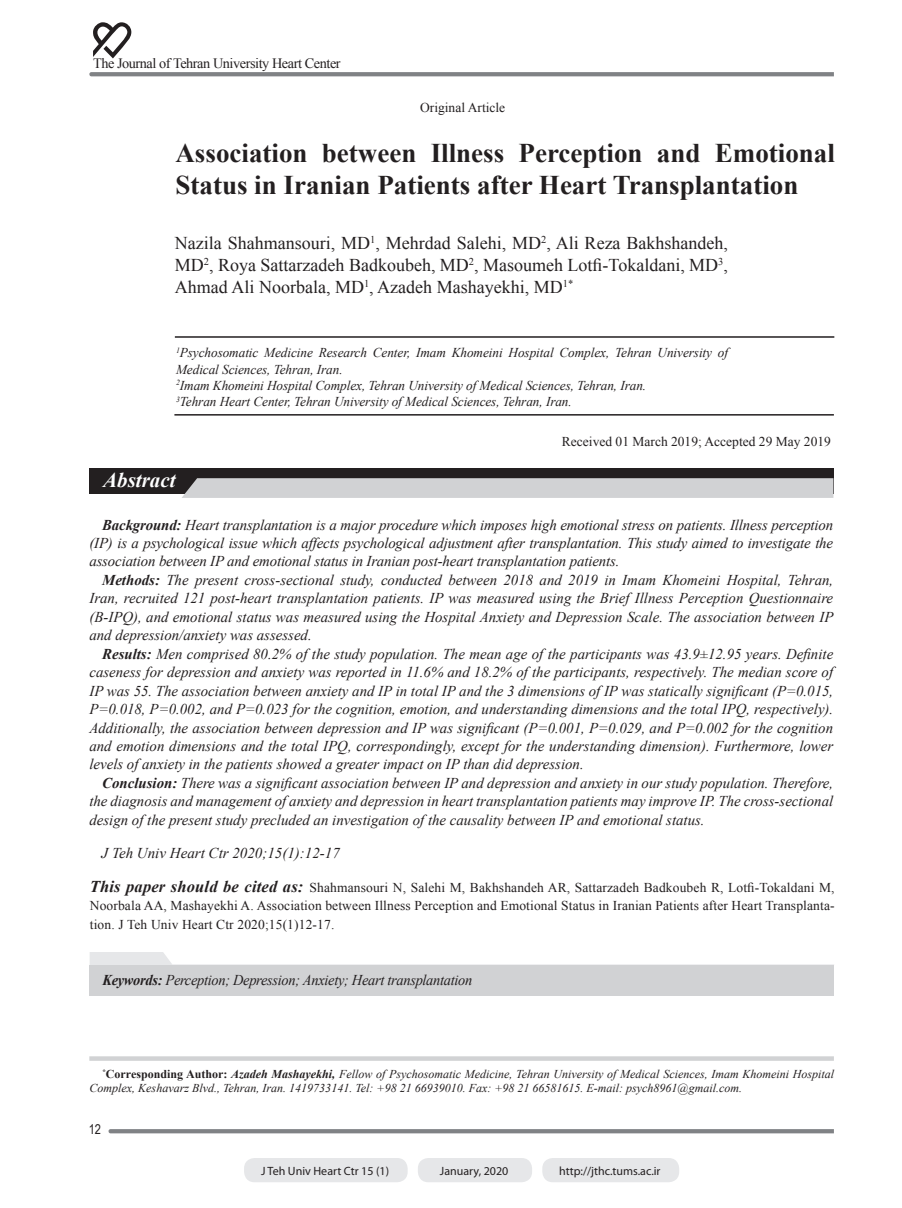
<style>
.page{position:relative;width:902px;height:1208px;background:#fff}
.page>*{position:absolute;margin:0;border:0;box-sizing:border-box;transform-origin:0 0}
.Titre_Maghale_01{font:700 27px/32.4px "Times New Roman";color:#231f20}
.t1{font:italic 700 21px "Times New Roman";color:#fff}
.Asamei_Nevisandegane{font:18px/21.6px "Times New Roman";color:#231f20;text-align:justify}
.Matne_Abstract__01{font:italic 15px/18.5px "Times New Roman";color:#231f20;text-align:justify}
.Keyword_01{font:italic 15px "Times New Roman";letter-spacing:-.02em;color:#231f20;scale:.96 1}
.t2{font:14.25px "Times New Roman";letter-spacing:-.03em;color:#231f20}
.t3{font:13.5px/18.5px "Times New Roman";color:#231f20;text-align:justify}
.Asamie_Nevisandegane{font:italic 13.5px/16.2px "Times New Roman";letter-spacing:-.005em;color:#231f20}
.t4{font:13.5px "Arial Narrow";color:#231f20}
.t5{font:italic 12px/14.4px "Times New Roman";color:#231f20}
.t6{font:12px "Myriad Pro";color:#231f20}
.s1{font-weight:700}
.s2{font-weight:700;font-style:italic;font-size:16.5px}
.s3{font-weight:700;font-style:normal}
</style>
<div class="page">
<svg style="left:89px;top:1056px;width:744px;height:4px;background:#d4d5d7"></svg>
<svg style="left:93px;top:22px;width:38px;height:36px"></svg>
<svg style="left:89px;top:72px;width:744px;height:4px;background:#838588"></svg>
<svg style="left:108px;top:1129px;width:725px;height:4px;background:#838588"></svg>
<div style="left:244px;top:1158px;width:163px;height:24px;background:#e6e7e9;border-radius:11px"></div>
<div style="left:542px;top:1158px;width:137px;height:24px;background:#e6e7e9;border-radius:11px"></div>
<div style="left:418px;top:1158px;width:114px;height:24px;background:#e6e7e9;border-radius:11px"></div>
<hr style="left:175px;top:336px;width:659px;height:2px;background:#231f20">
<hr style="left:174px;top:414px;width:659px;height:1px;background:#231f20">
<div style="left:89px;top:468px;width:744px;height:26px;background:#231f20"></div>
<div style="left:182px;top:478px;width:651px;height:20px;background:#d1d2d4"></div>
<svg style="left:90px;top:952px;width:744px;height:13px"></svg>
<div style="left:90px;top:965px;width:744px;height:30px;background:#d1d2d4"></div>
<p class="t2" style="left:93px;top:54px;width:249px">The Journal of Tehran University Heart Center</p>
<p class="t3" style="left:420px;top:98px;width:87px">Original Article</p>
<p class="Titre_Maghale_01" style="left:175px;top:136px;width:661px">Association between Illness Perception and Emotional<br>Status in Iranian Patients after Heart Transplantation</p>
<p class="Asamei_Nevisandegane" style="left:175px;top:232px;width:554px">Nazila Shahmansouri, MD<sup>1</sup>, Mehrdad Salehi, MD<sup>2</sup>, Ali Reza Bakhshandeh, MD<sup>2</sup>, Roya Sattarzadeh Badkoubeh, MD<sup>2</sup>, Masoumeh Lotfi-Tokaldani, MD<sup>3</sup>, Ahmad Ali Noorbala, MD<sup>1</sup>, Azadeh Mashayekhi, MD<sup>1*</sup></p>
<p class="Asamie_Nevisandegane" style="left:176px;top:344px;width:553px"><sup>1</sup>Psychosomatic Medicine Research Center, Imam Khomeini Hospital Complex, Tehran University of<br>Medical Sciences, Tehran, Iran.</p>
<p class="Asamie_Nevisandegane" style="left:176px;top:377px;width:471px"><sup>2</sup>Imam Khomeini Hospital Complex, Tehran University of Medical Sciences, Tehran, Iran.</p>
<p class="Asamie_Nevisandegane" style="left:176px;top:393px;width:397px"><sup>3</sup>Tehran Heart Center, Tehran University of Medical Sciences, Tehran, Iran.</p>
<p class="t1" style="left:103px;top:465px;width:74px">Abstract</p>
<p class="t3" style="left:562px;top:432px;width:270px">Received 01 March 2019; Accepted 29 May 2019</p>
<p class="Matne_Abstract__01" style="left:89px;top:515px;width:745px;text-indent:13px"><span class="s1">Background:</span> Heart transplantation is a major procedure which imposes high emotional stress on patients. Illness perception (IP) is a psychological issue which affects psychological adjustment after transplantation. This study aimed to investigate the association between IP and emotional status in Iranian post-heart transplantation patients.</p>
<p class="Matne_Abstract__01" style="left:89px;top:570px;width:745px;text-indent:13px"><span class="s1">Methods:</span> The present cross-sectional study, conducted between 2018 and 2019 in Imam Khomeini Hospital, Tehran, Iran, recruited 121 post-heart transplantation patients. IP was measured using the Brief Illness Perception Questionnaire (B-IPQ), and emotional status was measured using the Hospital Anxiety and Depression Scale. The association between IP and depression/anxiety was assessed.</p>
<p class="Matne_Abstract__01" style="left:89px;top:644px;width:745px;text-indent:13px"><span class="s1">Results:</span> Men comprised 80.2% of the study population. The mean age of the participants was 43.9±12.95 years. Definite caseness for depression and anxiety was reported in 11.6% and 18.2% of the participants, respectively. The median score of IP was 55. The association between anxiety and IP in total IP and the 3 dimensions of IP was statically significant (P=0.015, P=0.018, P=0.002, and P=0.023 for the cognition, emotion, and understanding dimensions and the total IPQ, respectively).<br>Additionally, the association between depression and IP was significant (P=0.001, P=0.029, and P=0.002 for the cognition and emotion dimensions and the total IPQ, correspondingly, except for the understanding dimension). Furthermore, lower levels of anxiety in the patients showed a greater impact on IP than did depression.</p>
<p class="Matne_Abstract__01" style="left:89px;top:773px;width:745px;text-indent:13px"><span class="s1">Conclusion:</span> There was a significant association between IP and depression and anxiety in our study population. Therefore, the diagnosis and management of anxiety and depression in heart transplantation patients may improve IP. The cross-sectional design of the present study precluded an investigation of the causality between IP and emotional status.</p>
<p class="Matne_Abstract__01" style="left:102px;top:843px;width:240px">J Teh Univ Heart Ctr 2020;15(1):12-17</p>
<p class="t3" style="left:90px;top:878px;width:746px"><span class="s2">This paper should be cited as:</span> Shahmansouri N, Salehi M, Bakhshandeh AR, Sattarzadeh Badkoubeh R, Lotfi-Tokaldani M, Noorbala AA, Mashayekhi A. Association between Illness Perception and Emotional Status in Iranian Patients after Heart Transplanta&shy;tion. J Teh Univ Heart Ctr 2020;15(1)12-17.</p>
<p class="Keyword_01" style="left:102px;top:969px;width:387px"><span class="s1">Keywords:</span> Perception; Depression; Anxiety; Heart transplantation</p>
<p class="t5" style="left:90px;top:1066px;width:746px;text-indent:13px"><sup>*</sup><span class="s3">Corresponding Author:</span> <span class="s1">Azadeh Mashayekhi,</span> Fellow of Psychosomatic Medicine, Tehran University of Medical Sciences, Imam Khomeini Hospital<br>Complex, Keshavarz Blvd., Tehran, Iran. 1419733141. Tel: +98 21 66939010. Fax: +98 21 66581615. E-mail: psych8961@gmail.com.</p>
<p class="t4" style="left:89px;top:1119px;width:14px">12</p>
<p class="t6" style="left:261px;top:1163px;width:129px">J Teh Univ Heart Ctr 15 (1)</p>
<p class="t6" style="left:440px;top:1163px;width:70px">January, 2020</p>
<p class="t6" style="left:559px;top:1163px;width:103px">http://jthc.tums.ac.ir</p>
</div>
